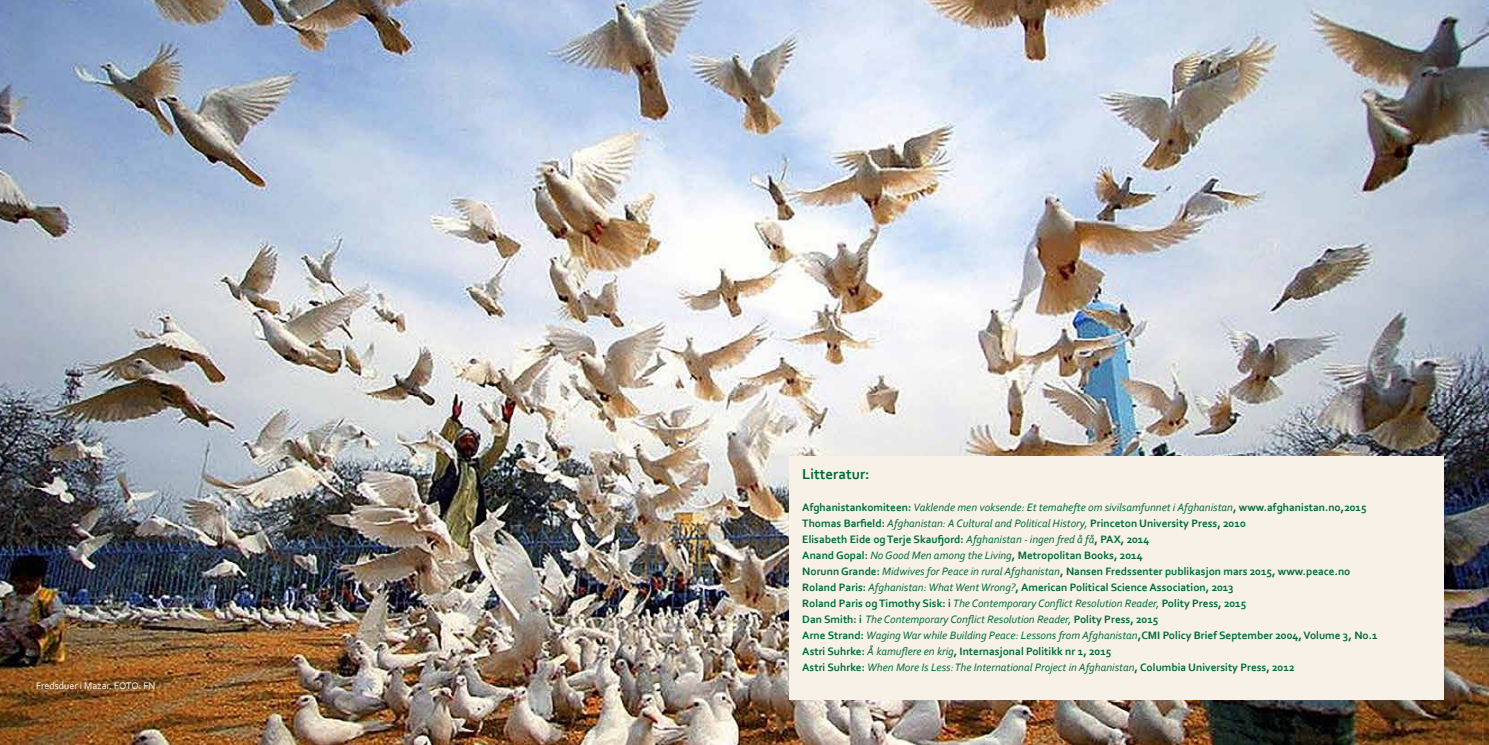
<style>
.page{position:relative;width:1489px;height:745px;background:#fff}
.page>*{position:absolute;margin:0;border:0;box-sizing:border-box;transform-origin:0 0}
.t1{font:700 15px "Corbel";color:#006838}
.t2{font:700 11.25px/16px "Corbel";color:#006838}
.t3{font:10px "Corbel";color:#fff}
.s1{font-weight:400;font-style:italic}
</style>
<div class="page">
<img style="left:0;top:0;width:1488px;height:744px">
<div style="left:789px;top:456px;width:654px;height:243px;background:#f7f1e7"></div>
<p class="t3" style="left:36px;top:679px;width:121px">Fredsduer i Mazar. FOTO: FN</p>
<h1 class="t1" style="left:802px;top:464px;width:69px">Litteratur:</h1>
<p class="t2" style="left:802px;top:498px;width:577px">Afghanistankomiteen: <span class="s1">Vaklende men voksende: Et temahefte om sivilsamfunnet i Afghanistan</span>, www.afghanistan.no,2015<br>Thomas Barfield: <span class="s1">Afghanistan: A Cultural and Political History,</span> Princeton University Press, 2010<br>Elisabeth Eide og Terje Skaufjord: <span class="s1">Afghanistan - ingen fred å få</span>, PAX, 2014<br>Anand Gopal: <span class="s1">No Good Men among the Living</span>, Metropolitan Books, 2014<br>Norunn Grande: <span class="s1">Midwives for Peace in rural Afghanistan</span>, Nansen Fredssenter publikasjon mars 2015, www.peace.no Roland Paris: <span class="s1">Afghanistan: What Went Wrong?</span>, American Political Science Association, 2013<br>Roland Paris og Timothy Sisk: i <span class="s1">The Contemporary Conflict Resolution Reader,</span> Polity Press, 2015<br>Dan Smith: i <span class="s1">The Contemporary Conflict Resolution Reader,</span> Polity Press, 2015<br>Arne Strand: <span class="s1">Waging War while Building Peace: Lessons from Afghanistan</span>,CMI Policy Brief September 2004, Volume 3, No.1<br>Astri Suhrke: <span class="s1">Å kamuflere en krig</span>, Internasjonal Politikk nr 1, 2015<br>Astri Suhrke: <span class="s1">When More Is Less: The International Project in Afghanistan</span>, Columbia University Press, 2012</p>
</div>
